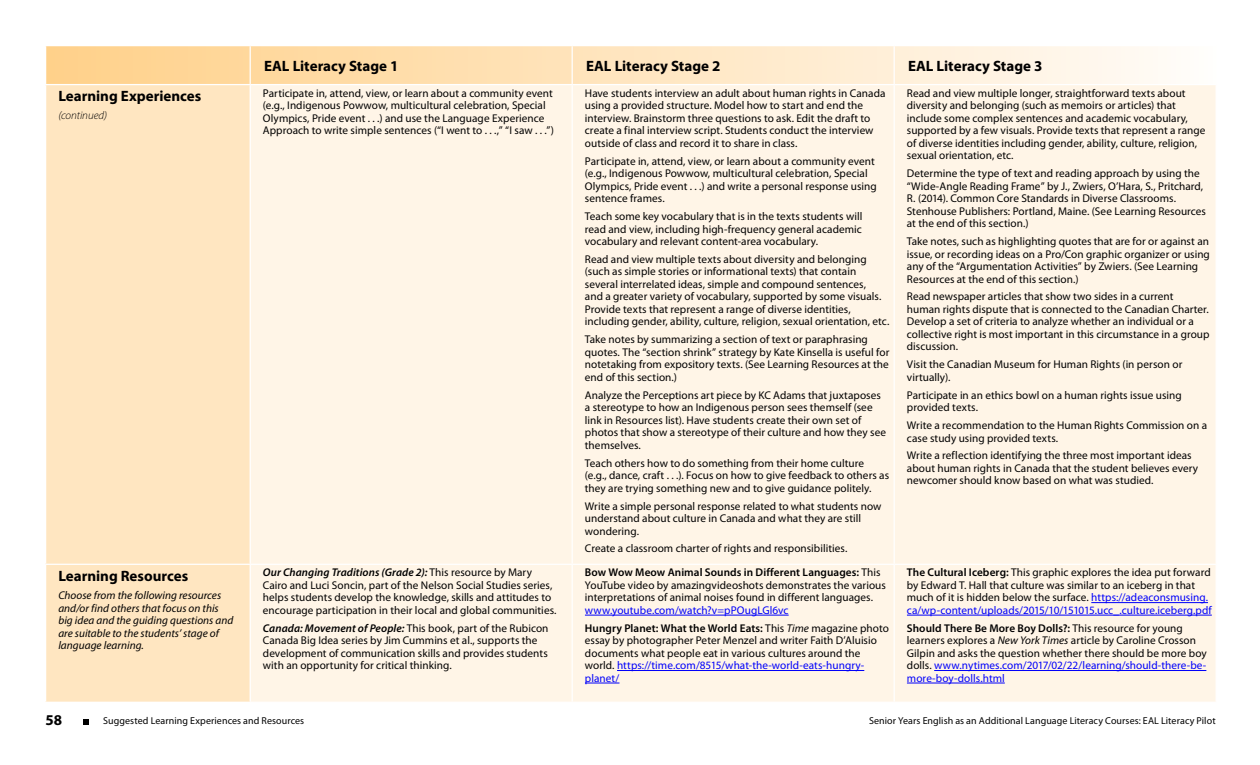
<style>
.page{position:relative;width:1260px;height:765px;background:#fff}
.page>*{position:absolute;margin:0;border:0;box-sizing:border-box;transform-origin:0 0}
.Stage-table_head{font:700 15px "Myriad Pro";color:#000}
.Stage_Paragraph___06{font:11.25px/12.5px "Myriad Pro";letter-spacing:.005em;color:#000}
.Stage_Paragraph{font:italic 11.25px/12.5px "Myriad Pro";color:#000}
.continued{font:italic 300 11.25px "Myriad Pro";letter-spacing:-.005em;color:#000}
.t1{font:10px "Myriad Pro";letter-spacing:.01em;color:#000}
.s1{font-weight:600;font-style:italic}
.s2{font-weight:600}
.s3{color:#0000fa}
.s4{font-style:italic}
</style>
<div class="page">
<svg style="left:84px;top:719px;width:5px;height:5px"></svg>
<svg style="left:46px;top:46px;width:1112px;height:38px;background:#ffe4be"></svg>
<div style="left:46px;top:85px;width:204px;height:479px;background:#ffe6c1"></div>
<div style="left:251px;top:85px;width:965px;height:479px;background:#fff5e7"></div>
<div style="left:46px;top:564px;width:204px;height:138px;background:#ffe6c1"></div>
<div style="left:251px;top:565px;width:965px;height:137px;background:#fff5e7"></div>
<hr style="left:572px;top:85px;width:1px;height:479px;background:#fff">
<hr style="left:894px;top:85px;width:1px;height:479px;background:#fff">
<hr style="left:572px;top:565px;width:1px;height:137px;background:#fff">
<hr style="left:894px;top:565px;width:1px;height:137px;background:#fff">
<hr style="left:250px;top:46px;width:1px;height:38px;background:#fff">
<hr style="left:572px;top:46px;width:1px;height:38px;background:#fff">
<hr style="left:894px;top:46px;width:1px;height:38px;background:#fff">
<hr style="left:45px;top:564px;width:205px;height:1px;background:#fff">
<hr style="left:585px;top:615px;width:204px;height:1px;background:#0000fa">
<hr style="left:617px;top:670px;width:247px;height:1px;background:#0000fa">
<hr style="left:585px;top:683px;width:34px;height:1px;background:#0000fa">
<hr style="left:1091px;top:602px;width:117px;height:1px;background:#0000fa">
<hr style="left:907px;top:615px;width:305px;height:1px;background:#0000fa">
<hr style="left:934px;top:670px;width:272px;height:1px;background:#0000fa">
<hr style="left:907px;top:683px;width:98px;height:1px;background:#0000fa">
<p class="Stage-table_head" style="left:58px;top:87px;width:144px">Learning Experiences</p>
<p class="continued" style="left:58px;top:109px;width:50px">(continued)</p>
<p class="Stage-table_head" style="left:58px;top:566px;width:131px">Learning Resources</p>
<p class="Stage_Paragraph" style="left:58px;top:589px;width:176px">Choose from the following resources and/or find others that focus on this big idea and the guiding questions and are suitable to the students’ stage of language learning.</p>
<p class="Stage-table_head" style="left:264px;top:56px;width:136px">EAL Literacy Stage 1</p>
<p class="Stage-table_head" style="left:586px;top:56px;width:136px">EAL Literacy Stage 2</p>
<p class="Stage-table_head" style="left:908px;top:56px;width:136px">EAL Literacy Stage 3</p>
<p class="Stage_Paragraph___06" style="left:263px;top:87px;width:293px">Participate in, attend, view, or learn about a community event (e.g., Indigenous Powwow, multicultural celebration, Special Olympics, Pride event . . .) and use the Language Experience Approach to write simple sentences (“I went to . . .,” “I saw . . .”)</p>
<p class="Stage_Paragraph___06" style="left:585px;top:87px;width:302px">Have students interview an adult about human rights in Canada using a provided structure. Model how to start and end the interview. Brainstorm three questions to ask. Edit the draft to create a final interview script. Students conduct the interview outside of class and record it to share in class.</p>
<p class="Stage_Paragraph___06" style="left:585px;top:154px;width:293px">Participate in, attend, view, or learn about a community event (e.g., Indigenous Powwow, multicultural celebration, Special Olympics, Pride event . . .) and write a personal response using sentence frames.</p>
<p class="Stage_Paragraph___06" style="left:585px;top:210px;width:279px;text-align:justify">Teach some key vocabulary that is in the texts students will read and view, including high-frequency general academic vocabulary and relevant content-area vocabulary.</p>
<p class="Stage_Paragraph___06" style="left:585px;top:253px;width:306px">Read and view multiple texts about diversity and belonging (such as simple stories or informational texts) that contain several interrelated ideas, simple and compound sentences,<br>and a greater variety of vocabulary, supported by some visuals.<br>Provide texts that represent a range of diverse identities, including gender, ability, culture, religion, sexual orientation, etc.</p>
<p class="Stage_Paragraph___06" style="left:585px;top:333px;width:306px">Take notes by summarizing a section of text or paraphrasing quotes. The “section shrink” strategy by Kate Kinsella is useful for notetaking from expository texts. (See Learning Resources at the end of this section.)</p>
<p class="Stage_Paragraph___06" style="left:585px;top:389px;width:303px">Analyze the Perceptions art piece by KC Adams that juxtaposes a stereotype to how an Indigenous person sees themself (see link in Resources list). Have students create their own set of photos that show a stereotype of their culture and how they see themselves.</p>
<p class="Stage_Paragraph___06" style="left:585px;top:456px;width:306px">Teach others how to do something from their home culture<br>(e.g., dance, craft . . .). Focus on how to give feedback to others as they are trying something new and to give guidance politely.</p>
<p class="Stage_Paragraph___06" style="left:585px;top:499px;width:298px">Write a simple personal response related to what students now understand about culture in Canada and what they are still wondering.</p>
<p class="Stage_Paragraph___06" style="left:585px;top:542px;width:264px">Create a classroom charter of rights and responsibilities.</p>
<p class="Stage_Paragraph___06" style="left:907px;top:87px;width:300px">Read and view multiple longer, straightforward texts about diversity and belonging (such as memoirs or articles) that include some complex sentences and academic vocabulary, supported by a few visuals. Provide texts that represent a range of diverse identities including gender, ability, culture, religion, sexual orientation, etc.</p>
<p class="Stage_Paragraph___06" style="left:907px;top:167px;width:301px">Determine the type of text and reading approach by using the “Wide-Angle Reading Frame” by J., Zwiers, O’Hara, S., Pritchard, R. (2014). Common Core Standards in Diverse Classrooms.<br>Stenhouse Publishers: Portland, Maine. (See Learning Resources at the end of this section.)</p>
<p class="Stage_Paragraph___06" style="left:907px;top:235px;width:305px">Take notes, such as highlighting quotes that are for or against an issue, or recording ideas on a Pro/Con graphic organizer or using any of the “Argumentation Activities” by Zwiers. (See Learning Resources at the end of this section.)</p>
<p class="Stage_Paragraph___06" style="left:907px;top:290px;width:304px">Read newspaper articles that show two sides in a current human rights dispute that is connected to the Canadian Charter.<br>Develop a set of criteria to analyze whether an individual or a collective right is most important in this circumstance in a group discussion.</p>
<p class="Stage_Paragraph___06" style="left:907px;top:358px;width:277px">Visit the Canadian Museum for Human Rights (in person or virtually).</p>
<p class="Stage_Paragraph___06" style="left:907px;top:388px;width:276px">Participate in an ethics bowl on a human rights issue using provided texts.</p>
<p class="Stage_Paragraph___06" style="left:907px;top:419px;width:302px">Write a recommendation to the Human Rights Commission on a case study using provided texts.</p>
<p class="Stage_Paragraph___06" style="left:907px;top:449px;width:293px">Write a reflection identifying the three most important ideas about human rights in Canada that the student believes every newcomer should know based on what was studied.</p>
<p class="Stage_Paragraph___06" style="left:263px;top:566px;width:295px"><span class="s1">Our Changing Traditions (Grade 2):</span> This resource by Mary Cairo and Luci Soncin, part of the Nelson Social Studies series, helps students develop the knowledge, skills and attitudes to encourage participation in their local and global communities.</p>
<p class="Stage_Paragraph___06" style="left:263px;top:622px;width:287px"><span class="s1">Canada: Movement of People:</span> This book, part of the Rubicon Canada Big Idea series by Jim Cummins et al., supports the development of communication skills and provides students with an opportunity for critical thinking.</p>
<p class="Stage_Paragraph___06" style="left:585px;top:566px;width:303px"><span class="s2">Bow Wow Meow Animal Sounds in Different Languages:</span> This YouTube video by amazingvideoshots demonstrates the various interpretations of animal noises found in different languages. <span class="s3">www.youtube.com/watch?v=pPOugLGl6vc</span></p>
<p class="Stage_Paragraph___06" style="left:585px;top:622px;width:305px"><span class="s2">Hungry Planet: What the World Eats:</span> This <span class="s4">Time</span> magazine photo essay by photographer Peter Menzel and writer Faith D’Aluisio documents what people eat in various cultures around the world. <span class="s3">https://time.com/8515/what-the-world-eats-hungry&shy;planet/</span></p>
<p class="Stage_Paragraph___06" style="left:907px;top:566px;width:306px"><span class="s2">The Cultural Iceberg:</span> This graphic explores the idea put forward by Edward T. Hall that culture was similar to an iceberg in that much of it is hidden below the surface. <span class="s3">https://adeaconsmusing. ca/wp-content/uploads/2015/10/151015.ucc_.culture.iceberg.pdf</span></p>
<p class="Stage_Paragraph___06" style="left:907px;top:622px;width:301px"><span class="s2">Should There Be More Boy Dolls?:</span> This resource for young learners explores a <span class="s4">New York Times</span> article by Caroline Crosson Gilpin and asks the question whether there should be more boy dolls. <span class="s3">www.nytimes.com/2017/02/22/learning/should-there-be&shy;more-boy-dolls.html</span></p>
<h1 class="Stage-table_head" style="left:46px;top:710px;width:18px">58</h1>
<p class="t1" style="left:103px;top:715px;width:202px">Suggested Learning Experiences and Resources</p>
<p class="t1" style="left:869px;top:715px;width:348px">Senior Years English as an Additional Language Literacy Courses: EAL Literacy Pilot</p>
</div>
